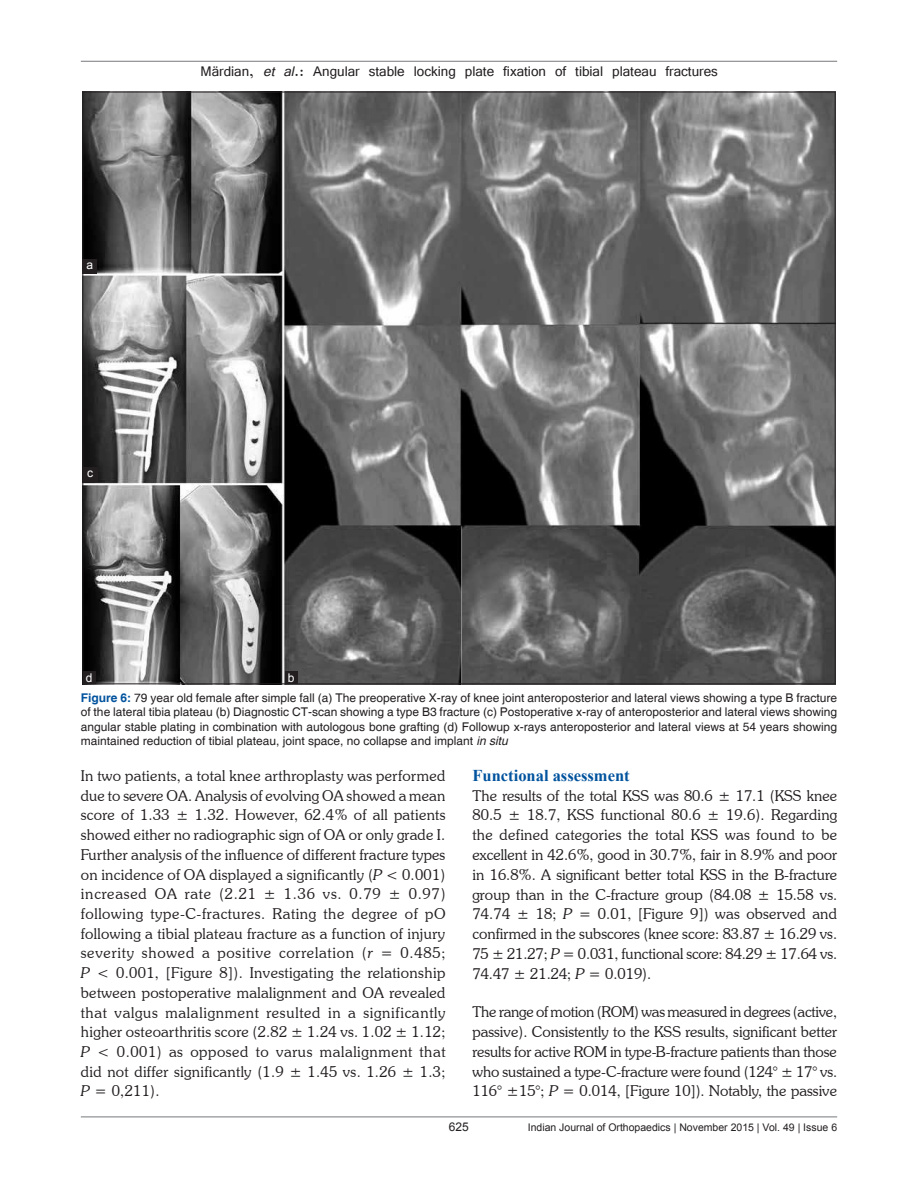
<style>
.page{position:relative;width:918px;height:1188px;background:#fff}
.page>*{position:absolute;margin:0;border:0;box-sizing:border-box;transform-origin:0 0}
.t1{font:700 16.5px "Times New Roman";color:#01539e}
.TX{font:300 15px/19.6px "Souvenir IT Cby BT";color:#231f20;text-align:justify}
.t2{font:15px "Vrinda";color:#231f20}
.FGC{font:12px/14.4px "Helvetica";color:#231f20;text-align:justify}
.LABEL{font:12px "Arial";color:#fff}
.RRF{font:12px "Arial";color:#231f20}
.RRF-2{font:10.5px "Arial";color:#231f20}
.s1{font-style:italic}
.s2{font-weight:700;color:#01539e}
</style>
<div class="page">
<hr style="left:81px;top:61px;width:756px;height:1px;background:#76787b">
<hr style="left:81px;top:1117px;width:756px;height:1px;background:#76787b">
<img style="left:85px;top:94px;width:748px;height:588px">
<div style="left:83px;top:671px;width:12px;height:13px;background:#231f20"></div>
<div style="left:83px;top:259px;width:14px;height:15px;background:#231f20"></div>
<div style="left:83px;top:467px;width:15px;height:15px;background:#231f20"></div>
<div style="left:285px;top:671px;width:13px;height:13px;background:#231f20"></div>
<p class="LABEL" style="left:87px;top:257px;width:8px">a</p>
<p class="LABEL" style="left:87px;top:465px;width:7px">c</p>
<p class="LABEL" style="left:86px;top:670px;width:8px">d</p>
<p class="t2" style="left:200px;top:61px;width:519px">Märdian, <span class="s1">et al</span>.: Angular stable locking plate fixation of tibial plateau fractures</p>
<p class="LABEL" style="left:288px;top:670px;width:8px">b</p>
<p class="FGC" style="left:81px;top:691px;width:758px"><span class="s2">Figure 6:</span> 79 year old female after simple fall (a) The preoperative X-ray of knee joint anteroposterior and lateral views showing a type B fracture of the lateral tibia plateau (b) Diagnostic CT-scan showing a type B3 fracture (c) Postoperative x-ray of anteroposterior and lateral views showing angular stable plating in combination with autologous bone grafting (d) Followup x-rays anteroposterior and lateral views at 54 years showing maintained reduction of tibial plateau, joint space, no collapse and implant <span class="s1">in situ</span></p>
<p class="TX" style="left:81px;top:766px;width:366px">In two patients, a total knee arthroplasty was performed due to severe OA. Analysis of evolving OA showed a mean score of 1.33 ± 1.32. However, 62.4% of all patients showed either no radiographic sign of OA or only grade I.<br>Further analysis of the influence of different fracture types on incidence of OA displayed a significantly (<span class="s1">P</span> &lt; 0.001) increased OA rate (2.21 ± 1.36 vs. 0.79 ± 0.97) following type‑C‑fractures. Rating the degree of pO following a tibial plateau fracture as a function of injury severity showed a positive correlation (<span class="s1">r</span> = 0.485; <span class="s1">P</span> &lt; 0.001, [Figure 8]). Investigating the relationship between postoperative malalignment and OA revealed that valgus malalignment resulted in a significantly higher osteoarthritis score (2.82 ± 1.24 vs. 1.02 ± 1.12; <span class="s1">P</span> &lt; 0.001) as opposed to varus malalignment that did not differ significantly (1.9 ± 1.45 vs. 1.26 ± 1.3; <span class="s1">P</span> = 0,211).</p>
<h2 class="t1" style="left:472px;top:764px;width:159px">Functional assessment</h2>
<p class="TX" style="left:472px;top:785px;width:366px">The results of the total KSS was 80.6 ± 17.1 (KSS knee 80.5 ± 18.7, KSS functional 80.6 ± 19.6). Regarding the defined categories the total KSS was found to be excellent in 42.6%, good in 30.7%, fair in 8.9% and poor in 16.8%. A significant better total KSS in the B‑fracture group than in the C‑fracture group (84.08 ± 15.58 vs.<br>74.74 ± 18; <span class="s1">P</span> = 0.01, [Figure 9]) was observed and confirmed in the subscores (knee score: 83.87 ± 16.29 vs.<br>75 ± 21.27; <span class="s1">P</span> = 0.031, functional score: 84.29 ± 17.64 vs.<br>74.47 ± 21.24; <span class="s1">P</span> = 0.019).</p>
<p class="TX" style="left:472px;top:1002px;width:366px">The range of motion (ROM) was measured in degrees (active, passive). Consistently to the KSS results, significant better results for active ROM in type‑B‑fracture patients than those who sustained a type‑C‑fracture were found (124° ± 17° vs.<br>116° ±15°; <span class="s1">P</span> = 0.014, [Figure 10]). Notably, the passive</p>
<p class="RRF" style="left:449px;top:1119px;width:22px">625</p>
<p class="RRF-2" style="left:528px;top:1120px;width:311px">Indian Journal of Orthopaedics | November 2015 | Vol. 49 | Issue 6</p>
</div>
